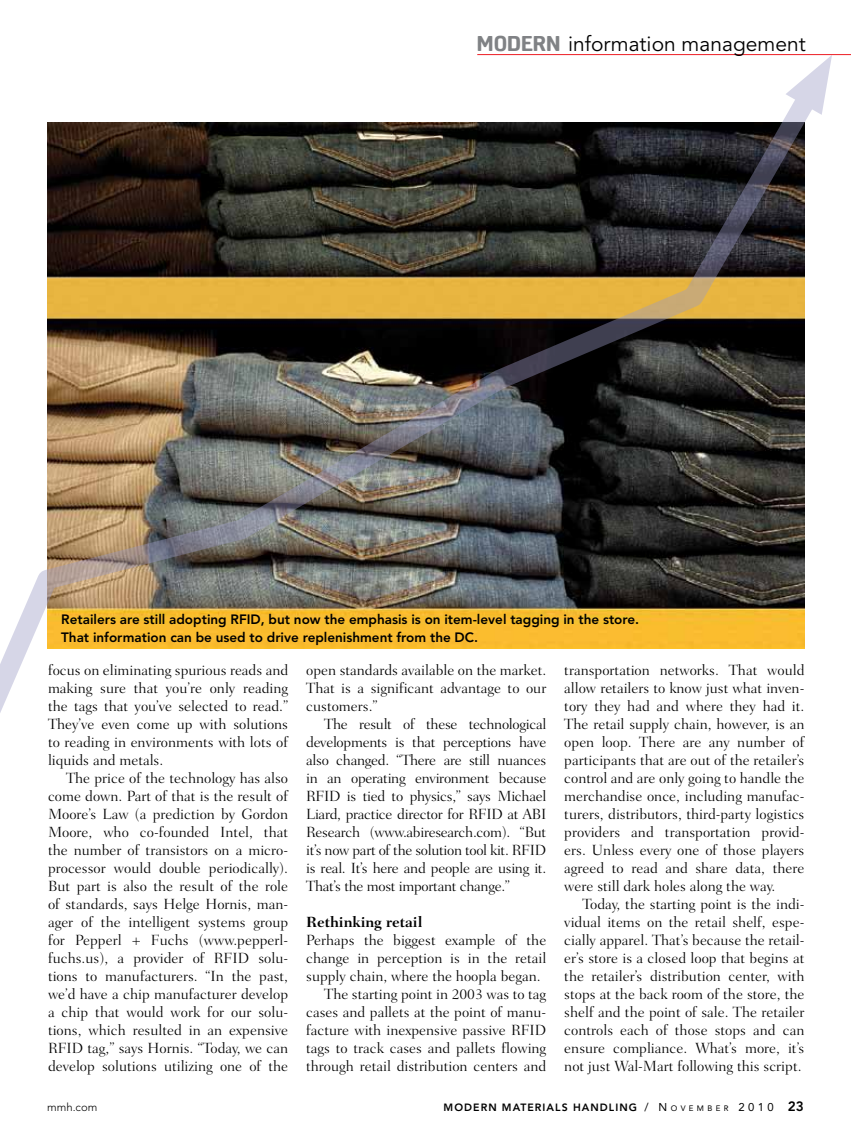
<style>
.page{position:relative;width:851px;height:1134px;background:#fff}
.page>*{position:absolute;margin:0;border:0;box-sizing:border-box;transform-origin:0 0}
.t1{font:21px "Avenir";color:#000}
.t2{font:300 15px/18px "Fairfield LT Std";color:#000;text-align:justify}
.t3{font:700 15px "Fairfield LT Std";color:#000}
.t4{font:800 13.5px/18px "Avenir";color:#000}
.t5{font:300 11.25px "Avenir";color:#000}
.t6{font:800 10.5px "Avenir";letter-spacing:.1em;color:#000}
.s1{font-family:"Elston";font-weight:300;font-size:22.5px;color:#808285}
.s2{font-weight:400;font-size:11.25px}
.s3{font-weight:400;font-size:7.8px}
.s4{font-size:13.5px}
</style>
<div class="page">
<hr style="left:477px;top:54px;width:373px;height:1px;background:#ed1d24">
<img style="left:0;top:115px;width:809px;height:598px">
<svg style="left:785px;top:55px;width:47px;height:60px"></svg>
<h1 class="t1" style="left:477px;top:31px;width:330px"><span class="s1">MODERN</span> information management</h1>
<p class="t4" style="left:61px;top:610px;width:579px">Retailers are still adopting RFID, but now the emphasis is on item-level tagging in the store.<br>That information can be used to drive replenishment from the DC.</p>
<p class="t2" style="left:48px;top:661px;width:242px">focus on eliminating spurious reads and making sure that you’re only reading the tags that you’ve selected to read.” They’ve even come up with solutions to reading in environments with lots of liquids and metals.</p>
<p class="t2" style="left:48px;top:769px;width:242px;text-indent:18px">The price of the technology has also come down. Part of that is the result of Moore’s Law (a prediction by Gordon Moore, who co-founded Intel, that the number of transistors on a micro&shy;processor would double periodically).<br>But part is also the result of the role of standards, says Helge Hornis, man&shy;ager of the intelligent systems group for Pepperl + Fuchs (www.pepperl&shy;fuchs.us), a provider of RFID solu&shy;tions to manufacturers. “In the past, we’d have a chip manufacturer develop a chip that would work for our solu&shy;tions, which resulted in an expensive RFID tag,” says Hornis. “Today, we can develop solutions utilizing one of the</p>
<p class="t2" style="left:306px;top:661px;width:242px">open standards available on the market.<br>That is a significant advantage to our customers.”</p>
<p class="t2" style="left:306px;top:715px;width:242px;text-indent:18px">The result of these technological developments is that perceptions have also changed. “There are still nuances in an operating environment because RFID is tied to physics,” says Michael Liard, practice director for RFID at ABI Research (www.abiresearch.com). “But it’s now part of the solution tool kit. RFID is real. It’s here and people are using it.<br>That’s the most important change.”</p>
<p class="t3" style="left:306px;top:913px;width:118px">Rethinking retail</p>
<p class="t2" style="left:306px;top:931px;width:241px">Perhaps the biggest example of the</p>
<p class="t2" style="left:306px;top:949px;width:241px">change in perception is in the retail</p>
<p class="t2" style="left:306px;top:967px;width:236px">supply chain, where the hoopla began.</p>
<p class="t2" style="left:324px;top:985px;width:223px">The starting point in 2003 was to tag</p>
<p class="t2" style="left:306px;top:1003px;width:241px">cases and pallets at the point of manu-</p>
<p class="t2" style="left:306px;top:1021px;width:242px">facture with inexpensive passive RFID</p>
<p class="t2" style="left:306px;top:1039px;width:241px">tags to track cases and pallets flowing</p>
<p class="t2" style="left:306px;top:1057px;width:241px">through retail distribution centers and</p>
<p class="t2" style="left:564px;top:661px;width:242px">transportation networks. That would allow retailers to know just what inven&shy;tory they had and where they had it.<br>The retail supply chain, however, is an open loop. There are any number of participants that are out of the retailer’s control and are only going to handle the merchandise once, including manufac&shy;turers, distributors, third-party logistics providers and transportation provid&shy;ers. Unless every one of those players agreed to read and share data, there were still dark holes along the way.</p>
<p class="t2" style="left:564px;top:895px;width:242px;text-indent:18px">Today, the starting point is the indi&shy;vidual items on the retail shelf, espe&shy;cially apparel. That’s because the retail&shy;er’s store is a closed loop that begins at the retailer’s distribution center, with stops at the back room of the store, the shelf and the point of sale. The retailer controls each of those stops and can ensure compliance. What’s more, it’s not just Wal-Mart following this script.</p>
<p class="t5" style="left:47px;top:1101px;width:52px">mmh.com</p>
<p class="t6" style="left:443px;top:1101px;width:361px">Modern Materials Handling <span class="s2">/ N</span> <span class="s3">O V E M B E R</span> <span class="s2">2 0 1 0</span> <span class="s4">23</span></p>
</div>
